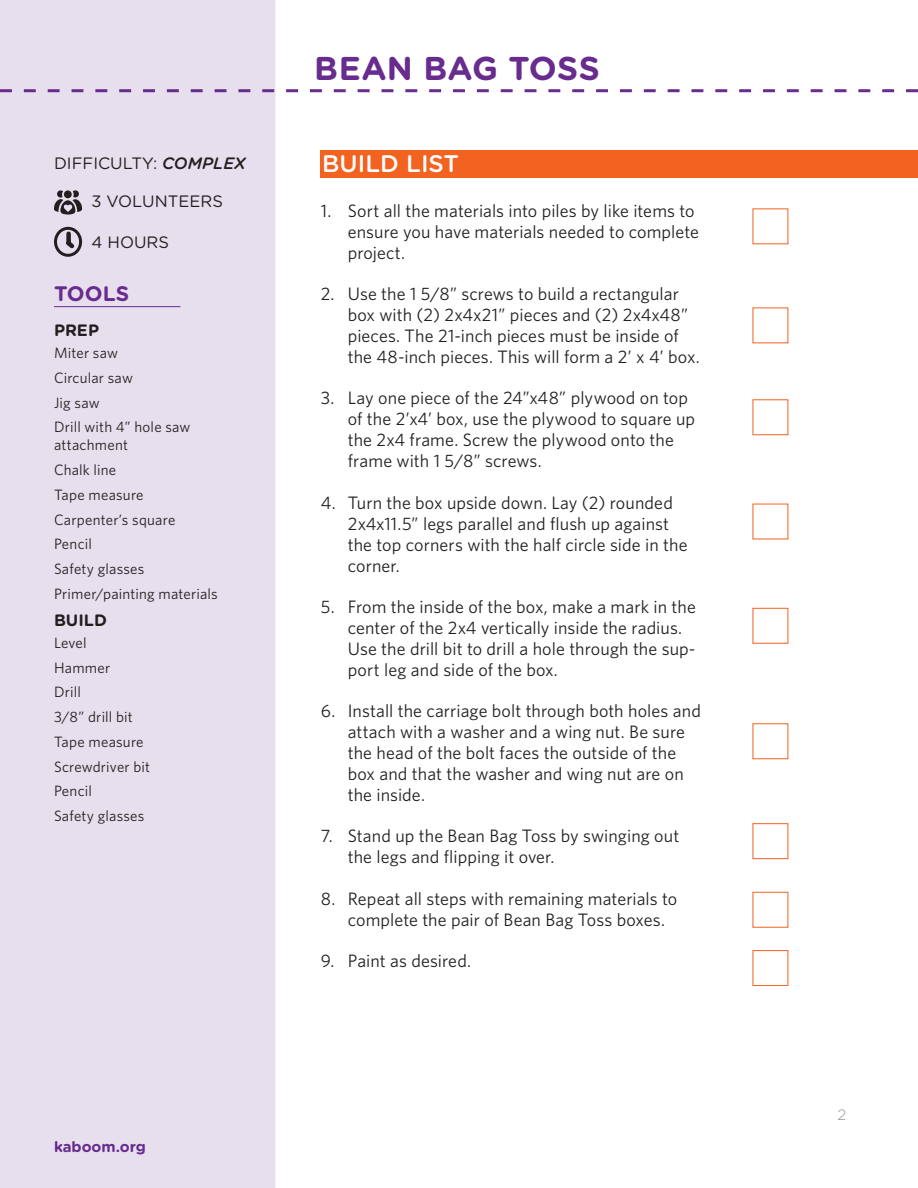
<style>
.page{position:relative;width:918px;height:1188px;background:#fff}
.page>*{position:absolute;margin:0;border:0;box-sizing:border-box;transform-origin:0 0}
.t1{font:700 33px "Gotham Rounded";letter-spacing:.005em;color:#672c8e}
.t2{font:500 24px "Gotham Rounded";color:#fff}
.t3{font:700 21px "Gotham Rounded";color:#672c8e}
.t4{font:18px/21px "Whitney";letter-spacing:.005em;color:#231f20}
.t5{font:16.5px "Gotham Rounded";color:#231f20}
.t6{font:700 16.5px "Gotham Rounded";color:#231f20}
.t7{font:15px/18px "Whitney";letter-spacing:.01em;color:#231f20}
.website{font:700 15px "Gotham Rounded";color:#672c8e}
.t8{font:300 15px "Gotham Rounded";color:#939598}
.s1{font-weight:500;font-style:italic}
</style>
<div class="page">
<div style="left:0;top:0;width:275px;height:1188px;background:#e8dfee"></div>
<svg style="left:54px;top:190px;width:28px;height:25px"></svg>
<div style="left:54px;top:227px;width:28px;height:30px;border:3px solid #231f20;border-radius:50%"></div>
<svg style="left:62px;top:229px;width:16px;height:23px"></svg>
<svg style="left:0;top:89px;width:918px;height:3px"></svg>
<div style="left:321px;top:150px;width:597px;height:28px;background:#f26221"></div>
<hr style="left:54px;top:306px;width:126px;height:1px;background:#672c8e">
<div style="left:753px;top:950px;width:35px;height:36px;border:1px solid #f26221"></div>
<p class="t1" style="left:314px;top:45px;width:287px">BEAN BAG TOSS</p>
<p class="t5" style="left:54px;top:152px;width:193px">DIFFICULTY: <span class="s1">COMPLEX</span></p>
<p class="t2" style="left:322px;top:147px;width:138px">BUILD LIST</p>
<p class="t5" style="left:92px;top:190px;width:133px">3 VOLUNTEERS</p>
<p class="t5" style="left:92px;top:230px;width:79px">4 HOURS</p>
<p class="t3" style="left:54px;top:278px;width:77px">TOOLS</p>
<p class="t6" style="left:54px;top:318px;width:47px">PREP</p>
<p class="t7" style="left:54px;top:344px;width:66px">Miter saw</p>
<p class="t7" style="left:54px;top:368px;width:80px">Circular saw</p>
<p class="t7" style="left:54px;top:393px;width:47px">Jig saw</p>
<p class="t7" style="left:54px;top:418px;width:138px">Drill with 4” hole saw attachment</p>
<p class="t7" style="left:54px;top:461px;width:64px">Chalk line</p>
<p class="t7" style="left:54px;top:485px;width:91px">Tape measure</p>
<p class="t7" style="left:54px;top:510px;width:123px">Carpenter’s square</p>
<p class="t7" style="left:54px;top:535px;width:39px">Pencil</p>
<p class="t7" style="left:54px;top:560px;width:92px">Safety glasses</p>
<p class="t7" style="left:54px;top:584px;width:165px">Primer/painting materials</p>
<p class="t6" style="left:54px;top:608px;width:55px">BUILD</p>
<p class="t7" style="left:54px;top:633px;width:34px">Level</p>
<p class="t7" style="left:54px;top:658px;width:58px">Hammer</p>
<p class="t7" style="left:54px;top:683px;width:28px">Drill</p>
<p class="t7" style="left:54px;top:707px;width:80px">3/8” drill bit</p>
<p class="t7" style="left:54px;top:732px;width:91px">Tape measure</p>
<p class="t7" style="left:54px;top:757px;width:98px">Screwdriver bit</p>
<p class="t7" style="left:54px;top:782px;width:39px">Pencil</p>
<p class="t7" style="left:54px;top:806px;width:92px">Safety glasses</p>
<p class="website" style="left:54px;top:1136px;width:94px">kaboom.org</p>
<p class="t4" style="left:348px;top:200px;width:353px;text-indent:-27px">1. Sort all the materials into piles by like items to ensure you have materials needed to complete project.</p>
<p class="t4" style="left:348px;top:283px;width:353px;text-indent:-27px">2. Use the 1 5/8” screws to build a rectangular box with (2) 2x4x21” pieces and (2) 2x4x48” pieces. The 21-inch pieces must be inside of the 48-inch pieces. This will form a 2’ x 4’ box.</p>
<p class="t4" style="left:348px;top:387px;width:349px;text-indent:-27px">3. Lay one piece of the 24”x48” plywood on top of the 2’x4’ box, use the plywood to square up the 2x4 frame. Screw the plywood onto the frame with 1 5/8” screws.</p>
<p class="t4" style="left:348px;top:491px;width:341px;text-indent:-27px">4. Turn the box upside down. Lay (2) rounded 2x4x11.5” legs parallel and flush up against the top corners with the half circle side in the corner.</p>
<p class="t4" style="left:348px;top:596px;width:350px;text-indent:-27px">5. From the inside of the box, make a mark in the center of the 2x4 vertically inside the radius.<br>Use the drill bit to drill a hole through the sup&shy;port leg and side of the box.</p>
<p class="t4" style="left:348px;top:700px;width:355px;text-indent:-27px">6. Install the carriage bolt through both holes and attach with a washer and a wing nut. Be sure the head of the bolt faces the outside of the box and that the washer and wing nut are on the inside.</p>
<p class="t4" style="left:348px;top:825px;width:333px;text-indent:-27px">7. Stand up the Bean Bag Toss by swinging out the legs and flipping it over.</p>
<p class="t4" style="left:348px;top:887px;width:331px;text-indent:-27px">8. Repeat all steps with remaining materials to complete the pair of Bean Bag Toss boxes.</p>
<p class="t4" style="left:321px;top:950px;width:152px">9. Paint as desired.</p>
<p class="t8" style="left:837px;top:1105px;width:10px">2</p>
</div>
